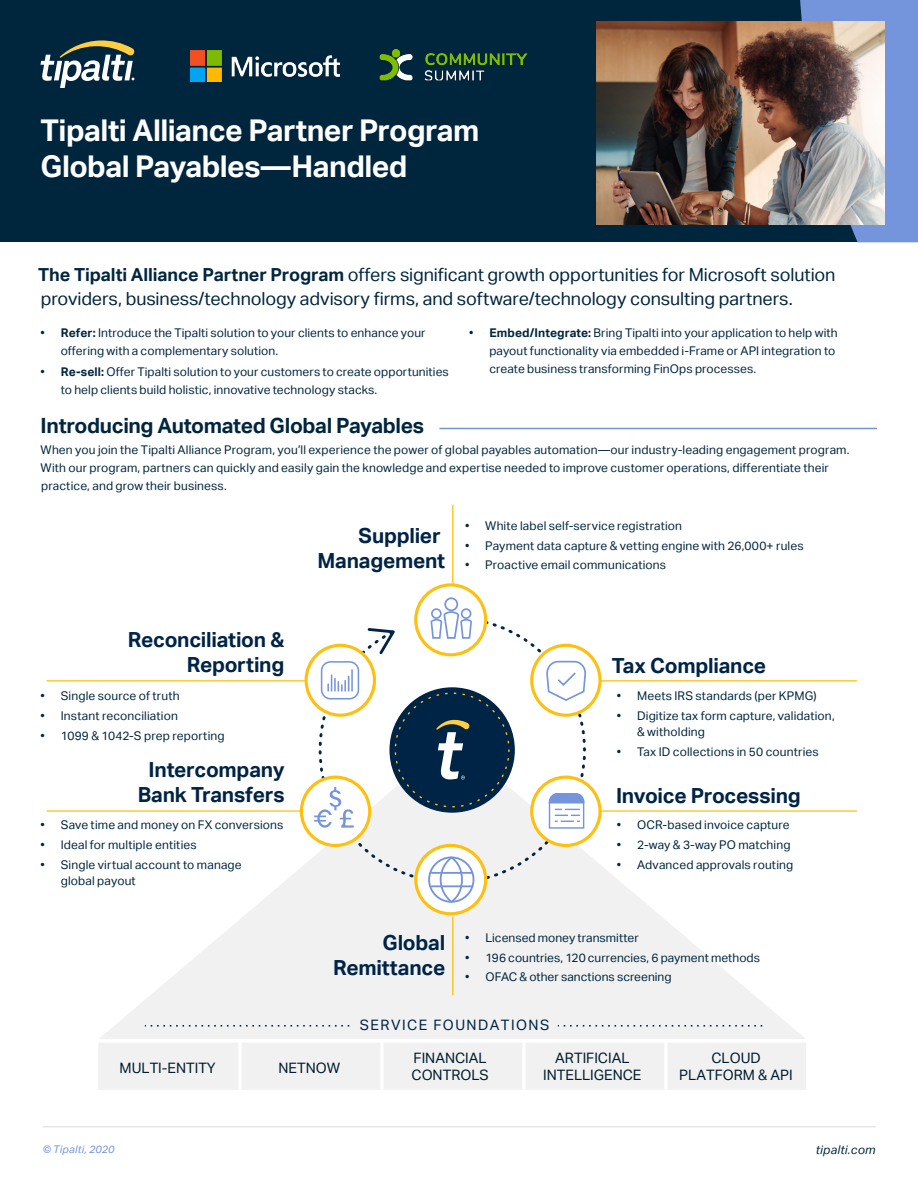
<style>
.page{position:relative;width:918px;height:1188px;background:#fff}
.page>*{position:absolute;margin:0;border:0;box-sizing:border-box;transform-origin:0 0}
.t1{font:700 30px "Aktiv Grotesk";letter-spacing:-.02em;color:#fff}
.t2{font:700 21px "Aktiv Grotesk";letter-spacing:-.02em;color:#00263e}
.t3{font:700 20.85px/25px "Aktiv Grotesk";letter-spacing:-.01em;color:#002445;text-align:right}
.t4{font:18px/24px "Aktiv Grotesk";letter-spacing:-.005em;color:#00263e}
.t5{font:14.4px/17.2px "Aktiv Grotesk";color:#021d2d;text-align:center}
.t6{font:14.4px "Aktiv Grotesk";letter-spacing:.1em;color:#002445}
.t7{font:12px/18px "Aktiv Grotesk";letter-spacing:.01em;color:#00263e}
.t8{font:italic 12px "Aktiv Grotesk";letter-spacing:.025em;color:#00263e}
.t9{font:italic 10.5px "Aktiv Grotesk";letter-spacing:.025em;color:#7494dc}
.s1{font-weight:700}
</style>
<div class="page">
<hr style="left:43px;top:1126px;width:833px;height:1px;background:#dcd8d7">
<svg style="left:99px;top:781px;width:706px;height:258px;fill:#f1f1f1"></svg>
<div style="left:96px;top:1041px;width:712px;height:51px;background:#f1f1f1"></div>
<div style="left:95px;top:1039px;width:715px;height:55px;border:4px solid #fff"></div>
<hr style="left:95px;top:1044px;width:3px;height:50px;background:#fff">
<hr style="left:238px;top:1041px;width:4px;height:50px;background:#fff">
<hr style="left:380px;top:1041px;width:4px;height:50px;background:#fff">
<hr style="left:522px;top:1041px;width:4px;height:50px;background:#fff">
<hr style="left:806px;top:1044px;width:3px;height:50px;background:#fff">
<hr style="left:664px;top:1041px;width:4px;height:50px;background:#fff">
<svg style="left:145px;top:1025px;width:204px;height:2px"></svg>
<svg style="left:558px;top:1025px;width:204px;height:2px"></svg>
<svg style="left:317px;top:616px;width:270px;height:269px"></svg>
<svg style="left:368px;top:628px;width:27px;height:26px"></svg>
<div style="left:389px;top:687px;width:126px;height:126px;background:#002445;border-radius:50%"></div>
<svg style="left:436px;top:720px;width:33px;height:59px"></svg>
<svg style="left:416px;top:585px;width:70px;height:70px"></svg>
<div style="left:414px;top:583px;width:73px;height:73px;border:3px solid #fdc011;border-radius:50%"></div>
<svg style="left:532px;top:645px;width:68px;height:70px"></svg>
<div style="left:530px;top:644px;width:72px;height:73px;border:3px solid #fdc011;border-radius:50%"></div>
<div style="left:532px;top:777px;width:68px;height:68px;background:#fff;border-radius:50%"></div>
<div style="left:530px;top:776px;width:72px;height:71px;border:3px solid #fdc011;border-radius:50%"></div>
<div style="left:301px;top:777px;width:69px;height:68px;background:#fff;border-radius:50%"></div>
<div style="left:300px;top:776px;width:71px;height:71px;border:3px solid #fdc011;border-radius:50%"></div>
<div style="left:306px;top:645px;width:68px;height:70px;background:#fff;border-radius:50%"></div>
<div style="left:305px;top:644px;width:71px;height:73px;border:3px solid #fdc011;border-radius:50%"></div>
<svg style="left:416px;top:845px;width:70px;height:69px"></svg>
<div style="left:414px;top:844px;width:73px;height:71px;border:3px solid #fdc011;border-radius:50%"></div>
<svg style="left:429px;top:591px;width:44px;height:49px"></svg>
<div style="left:431px;top:608px;width:11px;height:11px;border:2px solid #7494dc;border-radius:50%"></div>
<svg style="left:545px;top:660px;width:42px;height:42px"></svg>
<svg style="left:549px;top:793px;width:35px;height:36px"></svg>
<svg style="left:428px;top:856px;width:46px;height:47px"></svg>
<hr style="left:432px;top:872px;width:40px;height:2px;background:#7494dc">
<hr style="left:432px;top:885px;width:40px;height:2px;background:#7494dc">
<svg style="left:321px;top:661px;width:38px;height:39px"></svg>
<svg style="left:314px;top:787px;width:40px;height:41px"></svg>
<div style="left:0;top:0;width:918px;height:242px;background:#00263e"></div>
<svg style="left:800px;top:0;width:118px;height:242px;background:#6a8ace"></svg>
<img style="left:597px;top:21px;width:288px;height:204px">
<svg style="left:40px;top:40px;width:94px;height:48px"></svg>
<hr style="left:439px;top:428px;width:438px;height:1px;background:#7494dc">
<hr style="left:452px;top:917px;width:2px;height:78px;background:#ffbc00">
<hr style="left:452px;top:505px;width:2px;height:78px;background:#ffbc00">
<hr style="left:46px;top:680px;width:260px;height:2px;background:#ffbc00">
<hr style="left:600px;top:680px;width:257px;height:2px;background:#ffbc00">
<hr style="left:46px;top:810px;width:257px;height:2px;background:#ffbc00">
<hr style="left:600px;top:810px;width:257px;height:2px;background:#ffbc00">
<img style="left:190px;top:50px;width:150px;height:32px">
<img style="left:380px;top:49px;width:148px;height:32px">
<h2 class="t1" style="left:40px;top:113px;width:440px">Tipalti Alliance Partner Program</h2>
<h2 class="t1" style="left:40px;top:149px;width:369px">Global Payables—Handled</h2>
<p class="t4" style="left:38px;top:263px;width:799px"><span class="s1">The Tipalti Alliance Partner Program</span> offers significant growth opportunities for Microsoft solution providers, business/technology advisory firms, and software/technology consulting partners.</p>
<p class="t7" style="left:61px;top:324px;width:366px;text-indent:-20px">• <span class="s1">Refer:</span> Introduce the Tipalti solution to your clients to enhance your offering with a complementary solution.</p>
<p class="t7" style="left:61px;top:363px;width:390px;text-indent:-20px">• <span class="s1">Re-sell:</span> Offer Tipalti solution to your customers to create opportunities to help clients build holistic, innovative technology stacks.</p>
<p class="t7" style="left:489px;top:324px;width:350px;text-indent:-20px">• <span class="s1">Embed/Integrate:</span> Bring Tipalti into your application to help with payout functionality via embedded i-Frame or API integration to create business transforming FinOps processes.</p>
<p class="t2" style="left:41px;top:413px;width:385px">Introducing Automated Global Payables</p>
<p class="t7" style="left:41px;top:441px;width:810px">When you join the Tipalti Alliance Program, you’ll experience the power of global payables automation—our industry-leading engagement program.<br>With our program, partners can quickly and easily gain the knowledge and expertise needed to improve customer operations, differentiate their practice, and grow their business.</p>
<p class="t7" style="left:465px;top:517px;width:219px">• White label self-service registration</p>
<p class="t7" style="left:465px;top:536px;width:340px">• Payment data capture &amp; vetting engine with 26,000+ rules</p>
<p class="t7" style="left:465px;top:556px;width:203px">• Proactive email communications</p>
<p class="t3" style="left:318px;top:523px;width:129px">Supplier<br>Management</p>
<p class="t3" style="left:128px;top:627px;width:158px">Reconciliation &amp;<br>Reporting</p>
<p class="t7" style="left:40px;top:687px;width:141px">• Single source of truth</p>
<p class="t7" style="left:40px;top:707px;width:139px">• Instant reconciliation</p>
<p class="t7" style="left:40px;top:726px;width:186px">• 1099 &amp; 1042-S prep reporting</p>
<p class="t3" style="left:138px;top:757px;width:148px;text-align:center">Intercompany<br>Bank Transfers</p>
<p class="t7" style="left:40px;top:816px;width:245px">• Save time and money on FX conversions</p>
<p class="t7" style="left:40px;top:836px;width:158px">• Ideal for multiple entities</p>
<p class="t7" style="left:61px;top:856px;width:183px;line-height:16.5px;text-indent:-20px">• Single virtual account to manage global payout</p>
<p class="t3" style="left:612px;top:653px;width:156px">Tax Compliance</p>
<p class="t7" style="left:617px;top:687px;width:201px">• Meets IRS standards (per KPMG)</p>
<p class="t7" style="left:637px;top:707px;width:199px;line-height:16.5px;text-indent:-20px">• Digitize tax form capture, validation, &amp; witholding</p>
<p class="t7" style="left:617px;top:743px;width:203px">• Tax ID collections in 50 countries</p>
<p class="t3" style="left:616px;top:784px;width:186px">Invoice Processing</p>
<p class="t7" style="left:617px;top:816px;width:174px">• OCR-based invoice capture</p>
<p class="t7" style="left:617px;top:836px;width:175px">• 2-way &amp; 3-way PO matching</p>
<p class="t7" style="left:617px;top:855px;width:178px">• Advanced approvals routing</p>
<p class="t3" style="left:333px;top:930px;width:114px">Global<br>Remittance</p>
<p class="t7" style="left:465px;top:929px;width:175px">• Licensed money transmitter</p>
<p class="t7" style="left:465px;top:948px;width:297px">• 196 countries, 120 currencies, 6 payment methods</p>
<p class="t7" style="left:465px;top:968px;width:208px">• OFAC &amp; other sanctions screening</p>
<p class="t6" style="left:360px;top:1016px;width:191px">SERVICE FOUNDATIONS</p>
<p class="t5" style="left:120px;top:1059px;width:98px">MULTI-ENTITY</p>
<p class="t5" style="left:278px;top:1059px;width:63px">NETNOW</p>
<p class="t5" style="left:411px;top:1049px;width:79px;text-align:left">FINANCIAL<br>CONTROLS</p>
<p class="t5" style="left:543px;top:1049px;width:100px">ARTIFICIAL<br>INTELLIGENCE</p>
<p class="t5" style="left:679px;top:1049px;width:115px">CLOUD<br>PLATFORM &amp; API</p>
<p class="t9" style="left:43px;top:1143px;width:73px">© Tipalti, 2020</p>
<p class="t8" style="left:816px;top:1143px;width:61px">tipalti.com</p>
</div>
